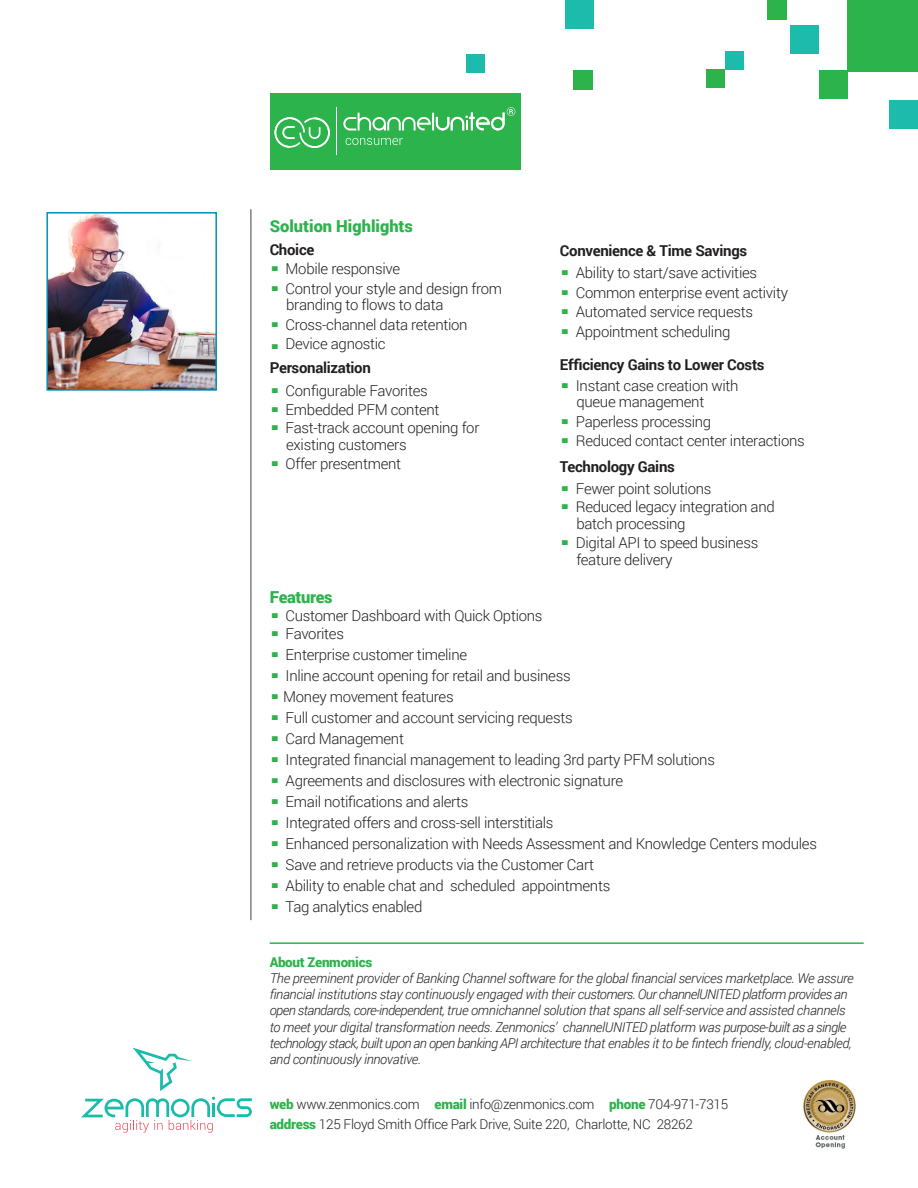
<style>
.page{position:relative;width:918px;height:1188px;background:#fff}
.page>*{position:absolute;margin:0;border:0;box-sizing:border-box;transform-origin:0 0}
.t1{font:900 34.5px "Roboto";color:#2cb34b}
.t2{font:900 16.5px "Roboto";color:#2cb34b}
.t3{font:900 16.5px "Roboto";letter-spacing:-.02em;color:#2cb34b}
.t4{font:300 15px "Roboto";letter-spacing:-.02em;color:#231f20}
.t5{font:700 15px "Roboto";letter-spacing:-.02em;color:#231f20}
.t6{font:italic 300 13.5px/16.2px "Roboto";letter-spacing:-.02em;color:#231f20}
.t7{font:300 13.5px "Roboto";letter-spacing:-.02em;color:#231f20}
.t8{font:900 13.5px "Roboto";letter-spacing:-.02em;color:#2cb34b}
.s1{font-weight:900;color:#2cb34b}
</style>
<div class="page">
<div style="left:270px;top:93px;width:250px;height:76px;background:#2cb34b"></div>
<svg style="left:275px;top:117px;width:55px;height:31px"></svg>
<hr style="left:336px;top:107px;width:1px;height:47px;background:#fff">
<svg style="left:346px;top:138px;width:57px;height:7px"></svg>
<svg style="left:343px;top:107px;width:172px;height:24px"></svg>
<hr style="left:270px;top:942px;width:594px;height:2px;background:#2cb34b">
<div style="left:848px;top:0;width:70px;height:71px;background:#2cb34b"></div>
<div style="left:791px;top:25px;width:28px;height:29px;background:#1dbbab"></div>
<div style="left:706px;top:69px;width:19px;height:19px;background:#2cb34b"></div>
<div style="left:573px;top:70px;width:19px;height:20px;background:#2cb34b"></div>
<div style="left:767px;top:0;width:19px;height:20px;background:#2cb34b"></div>
<div style="left:466px;top:54px;width:18px;height:19px;background:#1dbbab"></div>
<div style="left:725px;top:51px;width:18px;height:18px;background:#1dbbab"></div>
<div style="left:565px;top:0;width:29px;height:29px;background:#1dbbab"></div>
<div style="left:890px;top:100px;width:28px;height:29px;background:#1dbbab"></div>
<div style="left:820px;top:70px;width:28px;height:29px;background:#2cb34b"></div>
<hr style="left:250px;top:209px;width:2px;height:711px;background:#808285">
<svg style="left:133px;top:1048px;width:59px;height:43px"></svg>
<svg style="left:81px;top:1097px;width:171px;height:36px"></svg>
<img style="left:49px;top:215px;width:165px;height:173px">
<div style="left:46px;top:212px;width:171px;height:179px;border:2px solid #0092b6"></div>
<img style="left:803px;top:1081px;width:52px;height:68px">
<p class="t2" style="left:270px;top:215px;width:145px">Solution Highlights</p>
<p class="t5" style="left:270px;top:239px;width:46px">Choice</p>
<p class="t1" style="left:270px;top:235px;width:12px">.</p>
<p class="t4" style="left:286px;top:259px;width:116px">Mobile responsive</p>
<p class="t1" style="left:270px;top:254px;width:12px">.</p>
<p class="t4" style="left:286px;top:278px;width:218px">Control your style and design from</p>
<p class="t4" style="left:286px;top:295px;width:159px">branding to flows to data</p>
<p class="t1" style="left:270px;top:290px;width:12px">.</p>
<p class="t4" style="left:286px;top:314px;width:184px">Cross-channel data retention</p>
<p class="t1" style="left:270px;top:313px;width:12px">.</p>
<p class="t4" style="left:286px;top:334px;width:102px">Device agnostic</p>
<p class="t5" style="left:270px;top:357px;width:103px">Personalization</p>
<p class="t1" style="left:270px;top:356px;width:12px">.</p>
<p class="t4" style="left:286px;top:380px;width:144px">Configurable Favorites</p>
<p class="t1" style="left:270px;top:376px;width:12px">.</p>
<p class="t4" style="left:286px;top:400px;width:155px">Embedded PFM content</p>
<p class="t1" style="left:270px;top:394px;width:12px">.</p>
<p class="t4" style="left:286px;top:418px;width:195px">Fast-track account opening for</p>
<p class="t4" style="left:286px;top:434px;width:122px">existing customers</p>
<p class="t1" style="left:270px;top:430px;width:12px">.</p>
<p class="t4" style="left:286px;top:454px;width:117px">Offer presentment</p>
<p class="t5" style="left:560px;top:240px;width:189px">Convenience &amp; Time Savings</p>
<p class="t1" style="left:560px;top:238px;width:12px">.</p>
<p class="t4" style="left:576px;top:262px;width:183px">Ability to start/save activities</p>
<p class="t1" style="left:560px;top:258px;width:12px">.</p>
<p class="t4" style="left:576px;top:282px;width:214px">Common enterprise event activity</p>
<p class="t1" style="left:560px;top:277px;width:12px">.</p>
<p class="t4" style="left:576px;top:301px;width:179px">Automated service requests</p>
<p class="t1" style="left:560px;top:297px;width:12px">.</p>
<p class="t4" style="left:576px;top:321px;width:156px">Appointment scheduling</p>
<p class="t5" style="left:560px;top:354px;width:206px">Efficiency Gains to Lower Costs</p>
<p class="t1" style="left:560px;top:351px;width:12px">.</p>
<p class="t4" style="left:576px;top:375px;width:164px">Instant case creation with</p>
<p class="t4" style="left:576px;top:391px;width:129px">queue management</p>
<p class="t1" style="left:560px;top:387px;width:12px">.</p>
<p class="t4" style="left:576px;top:411px;width:137px">Paperless processing</p>
<p class="t1" style="left:560px;top:406px;width:12px">.</p>
<p class="t4" style="left:576px;top:430px;width:230px">Reduced contact center interactions</p>
<p class="t5" style="left:560px;top:456px;width:116px">Technology Gains</p>
<p class="t1" style="left:560px;top:454px;width:12px">.</p>
<p class="t4" style="left:576px;top:478px;width:137px">Fewer point solutions</p>
<p class="t1" style="left:560px;top:472px;width:12px">.</p>
<p class="t4" style="left:576px;top:496px;width:200px">Reduced legacy integration and</p>
<p class="t4" style="left:576px;top:513px;width:111px">batch processing</p>
<p class="t1" style="left:560px;top:508px;width:12px">.</p>
<p class="t4" style="left:576px;top:532px;width:184px">Digital API to speed business</p>
<p class="t4" style="left:576px;top:549px;width:98px">feature delivery</p>
<p class="t3" style="left:270px;top:585px;width:64px">Features</p>
<p class="t1" style="left:270px;top:581px;width:12px">.</p>
<p class="t4" style="left:286px;top:605px;width:258px">Customer Dashboard with Quick Options</p>
<p class="t1" style="left:270px;top:599px;width:12px">.</p>
<p class="t4" style="left:286px;top:623px;width:60px">Favorites</p>
<p class="t1" style="left:270px;top:620px;width:12px">.</p>
<p class="t4" style="left:286px;top:644px;width:183px">Enterprise customer timeline</p>
<p class="t1" style="left:270px;top:641px;width:12px">.</p>
<p class="t4" style="left:286px;top:665px;width:287px">Inline account opening for retail and business</p>
<p class="t1" style="left:270px;top:662px;width:12px">.</p>
<p class="t4" style="left:283px;top:686px;width:172px">Money movement features</p>
<p class="t1" style="left:270px;top:683px;width:12px">.</p>
<p class="t4" style="left:286px;top:707px;width:289px">Full customer and account servicing requests</p>
<p class="t1" style="left:270px;top:704px;width:12px">.</p>
<p class="t4" style="left:286px;top:728px;width:120px">Card Management</p>
<p class="t1" style="left:270px;top:725px;width:12px">.</p>
<p class="t4" style="left:286px;top:749px;width:431px">Integrated financial management to leading 3rd party PFM solutions</p>
<p class="t1" style="left:270px;top:746px;width:12px">.</p>
<p class="t4" style="left:286px;top:770px;width:339px">Agreements and disclosures with electronic signature</p>
<p class="t1" style="left:270px;top:767px;width:12px">.</p>
<p class="t4" style="left:286px;top:791px;width:184px">Email notifications and alerts</p>
<p class="t1" style="left:270px;top:788px;width:12px">.</p>
<p class="t4" style="left:286px;top:812px;width:269px">Integrated offers and cross-sell interstitials</p>
<p class="t1" style="left:270px;top:809px;width:12px">.</p>
<p class="t4" style="left:286px;top:833px;width:533px">Enhanced personalization with Needs Assessment and Knowledge Centers modules</p>
<p class="t1" style="left:270px;top:830px;width:12px">.</p>
<p class="t4" style="left:286px;top:854px;width:310px">Save and retrieve products via the Customer Cart</p>
<p class="t1" style="left:270px;top:851px;width:12px">.</p>
<p class="t4" style="left:286px;top:875px;width:326px">Ability to enable chat and scheduled appointments</p>
<p class="t1" style="left:270px;top:872px;width:12px">.</p>
<p class="t4" style="left:286px;top:896px;width:138px">Tag analytics enabled</p>
<p class="t8" style="left:270px;top:952px;width:104px">About Zenmonics</p>
<p class="t6" style="left:270px;top:970px;width:585px">The preeminent provider of Banking Channel software for the global financial services marketplace. We assure financial institutions stay continuously engaged with their customers. Our channelUNITED platform provides an open standards, core-independent, true omnichannel solution that spans all self-service and assisted channels to meet your digital transformation needs. Zenmonics’ channelUNITED platform was purpose-built as a single technology stack, built upon an open banking API architecture that enables it to be fintech friendly, cloud-enabled, and continuously innovative.</p>
<p class="t7" style="left:270px;top:1095px;width:460px"><span class="s1">web</span> www.zenmonics.com <span class="s1">email</span> info@zenmonics.com <span class="s1">phone</span> 704-971-7315</p>
<p class="t7" style="left:270px;top:1115px;width:425px"><span class="s1">address</span> 125 Floyd Smith Office Park Drive, Suite 220, Charlotte, NC 28262</p>
</div>
